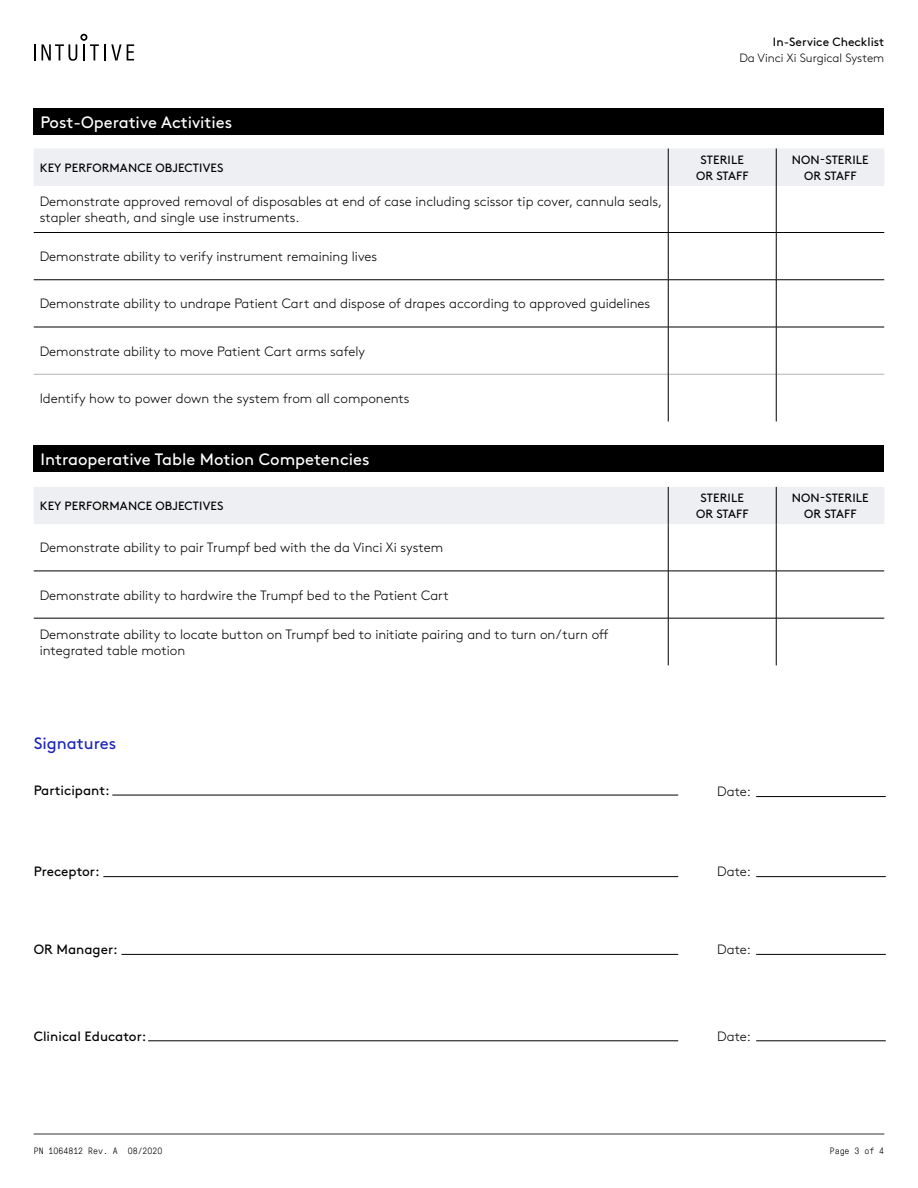
<style>
.page{position:relative;width:918px;height:1188px;background:#fff}
.page>*{position:absolute;margin:0;border:0;box-sizing:border-box;transform-origin:0 0}
.t1{font:16.5px "Brown Pro";color:#fff}
.t2{font:16.5px "Brown Pro";color:#1c23ba}
.t3{font:300 13.5px/16.5px "Brown Pro";color:#000}
.t4{font:13.5px "Brown Pro";color:#000}
.t5{font:12px/16.5px "Brown Pro";letter-spacing:.01em;color:#000;text-align:center}
.t6{font:300 12px "Brown Pro";color:#000}
.t7{font:300 9px "GT Pressura Mono";color:#000}
</style>
<div class="page">
<svg style="left:34px;top:44px;width:2px;height:16px"></svg>
<svg style="left:42px;top:34px;width:92px;height:27px"></svg>
<hr style="left:34px;top:1134px;width:850px;height:1px;background:#b1b2b8">
<div style="left:34px;top:148px;width:850px;height:38px;background:#edeff2"></div>
<svg style="left:34px;top:186px;width:850px;height:236px"></svg>
<hr style="left:34px;top:374px;width:634px;height:1px;background:#b1b2b8">
<hr style="left:668px;top:374px;width:108px;height:1px;background:#b1b2b8">
<hr style="left:776px;top:374px;width:108px;height:1px;background:#b1b2b8">
<hr style="left:668px;top:148px;width:1px;height:38px;background:#000">
<hr style="left:776px;top:148px;width:1px;height:38px;background:#000">
<hr style="left:668px;top:186px;width:1px;height:46px;background:#000">
<hr style="left:668px;top:233px;width:1px;height:47px;background:#000">
<hr style="left:668px;top:280px;width:1px;height:47px;background:#000">
<hr style="left:668px;top:327px;width:1px;height:47px;background:#000">
<hr style="left:668px;top:374px;width:1px;height:48px;background:#000">
<hr style="left:776px;top:186px;width:1px;height:46px;background:#000">
<hr style="left:776px;top:233px;width:1px;height:47px;background:#000">
<hr style="left:776px;top:280px;width:1px;height:47px;background:#000">
<hr style="left:776px;top:327px;width:1px;height:47px;background:#000">
<hr style="left:776px;top:374px;width:1px;height:48px;background:#000">
<hr style="left:34px;top:232px;width:634px;height:1px;background:#000">
<hr style="left:668px;top:232px;width:108px;height:1px;background:#000">
<hr style="left:776px;top:232px;width:108px;height:1px;background:#000">
<hr style="left:34px;top:279px;width:634px;height:1px;background:#000">
<hr style="left:668px;top:279px;width:108px;height:1px;background:#000">
<hr style="left:776px;top:279px;width:108px;height:1px;background:#000">
<hr style="left:34px;top:327px;width:634px;height:1px;background:#000">
<hr style="left:668px;top:327px;width:108px;height:1px;background:#000">
<hr style="left:776px;top:327px;width:108px;height:1px;background:#000">
<div style="left:34px;top:487px;width:850px;height:37px;background:#edeff2"></div>
<svg style="left:34px;top:524px;width:850px;height:141px"></svg>
<hr style="left:668px;top:487px;width:1px;height:37px;background:#000">
<hr style="left:776px;top:487px;width:1px;height:37px;background:#000">
<hr style="left:668px;top:524px;width:1px;height:47px;background:#000">
<hr style="left:668px;top:571px;width:1px;height:47px;background:#000">
<hr style="left:668px;top:618px;width:1px;height:47px;background:#000">
<hr style="left:776px;top:524px;width:1px;height:47px;background:#000">
<hr style="left:776px;top:571px;width:1px;height:47px;background:#000">
<hr style="left:776px;top:618px;width:1px;height:47px;background:#000">
<hr style="left:34px;top:571px;width:634px;height:1px;background:#000">
<hr style="left:668px;top:571px;width:108px;height:1px;background:#000">
<hr style="left:776px;top:571px;width:108px;height:1px;background:#000">
<hr style="left:34px;top:618px;width:634px;height:1px;background:#000">
<hr style="left:668px;top:618px;width:108px;height:1px;background:#000">
<hr style="left:776px;top:618px;width:108px;height:1px;background:#000">
<div style="left:34px;top:108px;width:850px;height:27px;background:#000"></div>
<div style="left:34px;top:446px;width:850px;height:26px;background:#000"></div>
<hr style="left:112px;top:795px;width:566px;height:1px;background:#000">
<hr style="left:756px;top:796px;width:130px;height:1px;background:#000">
<hr style="left:103px;top:876px;width:575px;height:1px;background:#000">
<hr style="left:756px;top:876px;width:130px;height:1px;background:#000">
<hr style="left:122px;top:954px;width:556px;height:1px;background:#000">
<hr style="left:756px;top:954px;width:130px;height:1px;background:#000">
<hr style="left:148px;top:1041px;width:530px;height:1px;background:#000">
<hr style="left:756px;top:1041px;width:130px;height:1px;background:#000">
<p class="t1" style="left:40px;top:109px;width:193px">Post-Operative Activities</p>
<p class="t5" style="left:773px;top:33px;width:113px">In-Service Checklist</p>
<p class="t6" style="left:739px;top:49px;width:146px">Da Vinci Xi Surgical System</p>
<p class="t5" style="left:40px;top:158px;width:185px">KEY PERFORMANCE OBJECTIVES</p>
<p class="t5" style="left:696px;top:150px;width:54px">STERILE<br>OR STAFF</p>
<p class="t5" style="left:792px;top:150px;width:78px">NON-STERILE<br>OR STAFF</p>
<p class="t3" style="left:40px;top:192px;width:624px">Demonstrate approved removal of disposables at end of case including scissor tip cover, cannula seals, stapler sheath, and single use instruments.</p>
<p class="t3" style="left:40px;top:247px;width:339px">Demonstrate ability to verify instrument remaining lives</p>
<p class="t3" style="left:40px;top:295px;width:612px">Demonstrate ability to undrape Patient Cart and dispose of drapes according to approved guidelines</p>
<p class="t3" style="left:40px;top:342px;width:327px">Demonstrate ability to move Patient Cart arms safely</p>
<p class="t3" style="left:40px;top:389px;width:371px">Identify how to power down the system from all components</p>
<p class="t1" style="left:40px;top:447px;width:331px">Intraoperative Table Motion Competencies</p>
<p class="t5" style="left:40px;top:497px;width:185px">KEY PERFORMANCE OBJECTIVES</p>
<p class="t5" style="left:696px;top:489px;width:54px">STERILE<br>OR STAFF</p>
<p class="t5" style="left:792px;top:489px;width:78px">NON-STERILE<br>OR STAFF</p>
<p class="t3" style="left:40px;top:538px;width:405px">Demonstrate ability to pair Trumpf bed with the da Vinci Xi system</p>
<p class="t3" style="left:40px;top:586px;width:411px">Demonstrate ability to hardwire the Trumpf bed to the Patient Cart</p>
<p class="t3" style="left:40px;top:625px;width:570px">Demonstrate ability to locate button on Trumpf bed to initiate pairing and to turn on/turn off integrated table motion</p>
<p class="t2" style="left:34px;top:730px;width:84px">Signatures</p>
<p class="t4" style="left:34px;top:780px;width:77px">Participant:</p>
<p class="t3" style="left:717px;top:782px;width:35px">Date:</p>
<p class="t4" style="left:34px;top:861px;width:68px">Preceptor:</p>
<p class="t3" style="left:717px;top:863px;width:35px">Date:</p>
<p class="t4" style="left:34px;top:939px;width:86px">OR Manager:</p>
<p class="t3" style="left:717px;top:940px;width:35px">Date:</p>
<p class="t4" style="left:34px;top:1026px;width:114px">Clinical Educator:</p>
<p class="t3" style="left:717px;top:1027px;width:35px">Date:</p>
<p class="t7" style="left:34px;top:1145px;width:130px">PN 1064812 Rev. A 08/2020</p>
<p class="t7" style="left:830px;top:1145px;width:56px">Page 3 of 4</p>
</div>
